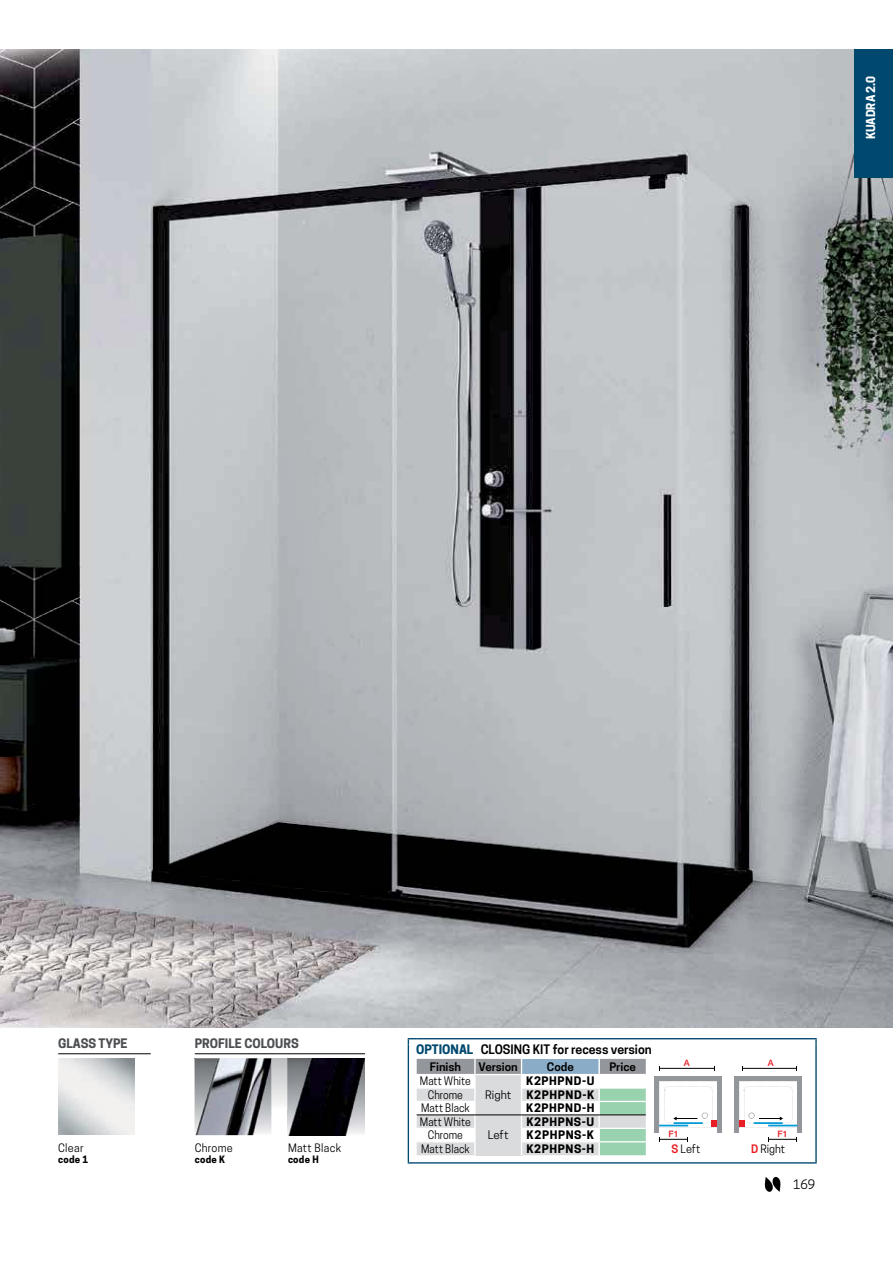
<style>
.page{position:relative;width:893px;height:1263px;background:#fff}
.page>*{position:absolute;margin:0;border:0;box-sizing:border-box;transform-origin:0 0}
.t1{font:600 12.3px "Novellini";color:#000}
.t2{font:700 12.3px "Novellini";color:#4d4f52}
.t3{font:12.3px "Novellini";color:#000}
.t4{font:700 11.7px "Novellini";letter-spacing:-.01em;color:#fff}
.t5{font:700 11.1px "Novellini";letter-spacing:.05em;color:#000;scale:1.05 1}
.t6{font:11.1px "Novellini";color:#000;scale:.95 1}
.t7{font:600 11.1px "Novellini";color:#000;scale:1.05 1}
.t8{font:11.1px "Novellini";color:#000;scale:1.05 1}
.t9{font:10.95px "Novellini";letter-spacing:.025em;color:#000}
.t10{font:700 9.6px "Novellini";letter-spacing:.025em;color:#000}
.t11{font:500 8.85px "Helvetica Neue LT Std";color:#e91d24}
.s1{font-weight:700;color:#00486e}
.s2{font-weight:600;color:#e91d24}
</style>
<div class="page">
<svg style="left:409px;top:1039px;width:406px;height:123px"></svg>
<svg style="left:407px;top:1038px;width:9px;height:7px"></svg>
<hr style="left:416px;top:1038px;width:400px;height:1px;background:#00486e">
<hr style="left:407px;top:1045px;width:2px;height:112px;background:#00486e">
<hr style="left:815px;top:1045px;width:1px;height:112px;background:#00486e">
<hr style="left:407px;top:1162px;width:409px;height:2px;background:#00486e">
<svg style="left:416px;top:1059px;width:229px;height:96px"></svg>
<hr style="left:475px;top:1115px;width:46px;height:1px;background:#000">
<hr style="left:416px;top:1115px;width:59px;height:1px;background:#000">
<hr style="left:521px;top:1115px;width:78px;height:1px;background:#000">
<hr style="left:599px;top:1115px;width:46px;height:1px;background:#000">
<hr style="left:522px;top:1087px;width:77px;height:2px;background:#fff">
<hr style="left:522px;top:1101px;width:77px;height:1px;background:#fff">
<hr style="left:522px;top:1128px;width:77px;height:1px;background:#fff">
<hr style="left:522px;top:1141px;width:77px;height:1px;background:#fff">
<hr style="left:416px;top:1074px;width:183px;height:1px;background:#fff">
<hr style="left:599px;top:1074px;width:46px;height:1px;background:#fff">
<div style="left:654px;top:1076px;width:68px;height:5px;background:#93969a"></div>
<div style="left:654px;top:1076px;width:5px;height:57px;background:#93969a"></div>
<div style="left:717px;top:1076px;width:5px;height:57px;background:#93969a"></div>
<svg style="left:659px;top:1137px;width:29px;height:4px"></svg>
<svg style="left:659px;top:1081px;width:58px;height:47px"></svg>
<hr style="left:659px;top:1068px;width:55px;height:1px;background:#000">
<div style="left:734px;top:1076px;width:68px;height:5px;background:#93969a"></div>
<div style="left:797px;top:1076px;width:5px;height:57px;background:#93969a"></div>
<div style="left:734px;top:1076px;width:5px;height:57px;background:#93969a"></div>
<svg style="left:768px;top:1137px;width:29px;height:4px"></svg>
<svg style="left:739px;top:1081px;width:58px;height:47px"></svg>
<hr style="left:742px;top:1068px;width:54px;height:1px;background:#000">
<div style="left:711px;top:1120px;width:6px;height:7px;background:#e91d24"></div>
<div style="left:739px;top:1120px;width:6px;height:7px;background:#e91d24"></div>
<svg style="left:136px;top:1053px;width:15px;height:1px"></svg>
<hr style="left:58px;top:1054px;width:93px;height:1px;background:#000">
<svg style="left:194px;top:1053px;width:171px;height:83px"></svg>
<img style="left:288px;top:1058px;width:76px;height:77px">
<img style="left:0;top:49px;width:892px;height:978px">
<svg style="left:764px;top:1177px;width:16px;height:15px"></svg>
<div style="left:854px;top:49px;width:38px;height:128px;background:#00486e"></div>
<p class="t4" style="left:864px;top:139px;width:65px;rotate:-90deg">KUADRA 2.†</p>
<p class="t2" style="left:58px;top:1036px;width:71px">GLASS TYPE</p>
<p class="t2" style="left:195px;top:1036px;width:105px">PROFILE COLOURS</p>
<p class="t9" style="left:58px;top:1143px;width:27px">Clear</p>
<p class="t10" style="left:58px;top:1154px;width:32px">code 1</p>
<p class="t9" style="left:195px;top:1143px;width:40px">Chrome</p>
<p class="t10" style="left:195px;top:1154px;width:32px">code K</p>
<p class="t9" style="left:288px;top:1143px;width:55px">Matt Black</p>
<p class="t10" style="left:288px;top:1154px;width:32px">code H</p>
<p class="t1" style="left:416px;top:1044px;width:237px"><span class="s1">OPTIONAL</span> CLOSING KIT for recess vers-on</p>
<p class="t7" style="left:430px;top:1062px;width:31px">F-n-sh</p>
<p class="t7" style="left:478px;top:1062px;width:39px">Vers-on</p>
<p class="t7" style="left:547px;top:1062px;width:27px">Code</p>
<p class="t7" style="left:609px;top:1062px;width:27px">Pr-ce</p>
<p class="t6" style="left:420px;top:1077px;width:55px">Matt Wh-te</p>
<p class="t8" style="left:485px;top:1090px;width:26px">R-ght</p>
<p class="t5" style="left:526px;top:1075px;width:67px">K2PHPND-U</p>
<p class="t6" style="left:428px;top:1090px;width:38px">Chrome</p>
<p class="t5" style="left:526px;top:1089px;width:66px">K2PHPND-K</p>
<p class="t6" style="left:421px;top:1104px;width:53px">Matt Black</p>
<p class="t5" style="left:526px;top:1102px;width:67px">K2PHPND-H</p>
<p class="t6" style="left:420px;top:1117px;width:55px">Matt Wh-te</p>
<p class="t8" style="left:487px;top:1131px;width:21px">Left</p>
<p class="t5" style="left:526px;top:1115px;width:66px">K2PHPNS-U</p>
<p class="t6" style="left:428px;top:1131px;width:38px">Chrome</p>
<p class="t5" style="left:526px;top:1129px;width:66px">K2PHPNS-K</p>
<p class="t6" style="left:421px;top:1144px;width:53px">Matt Black</p>
<p class="t5" style="left:526px;top:1142px;width:66px">K2PHPNS-H</p>
<p class="t11" style="left:684px;top:1058px;width:7px">A</p>
<p class="t11" style="left:668px;top:1129px;width:12px">F1</p>
<p class="t11" style="left:767px;top:1058px;width:7px">A</p>
<p class="t11" style="left:777px;top:1129px;width:12px">F1</p>
<p class="t9" style="left:671px;top:1144px;width:30px"><span class="s2">S</span> Left</p>
<p class="t9" style="left:751px;top:1144px;width:36px"><span class="s2">D</span> R-ght</p>
<p class="t3" style="left:793px;top:1179px;width:24px">169</p>
</div>
